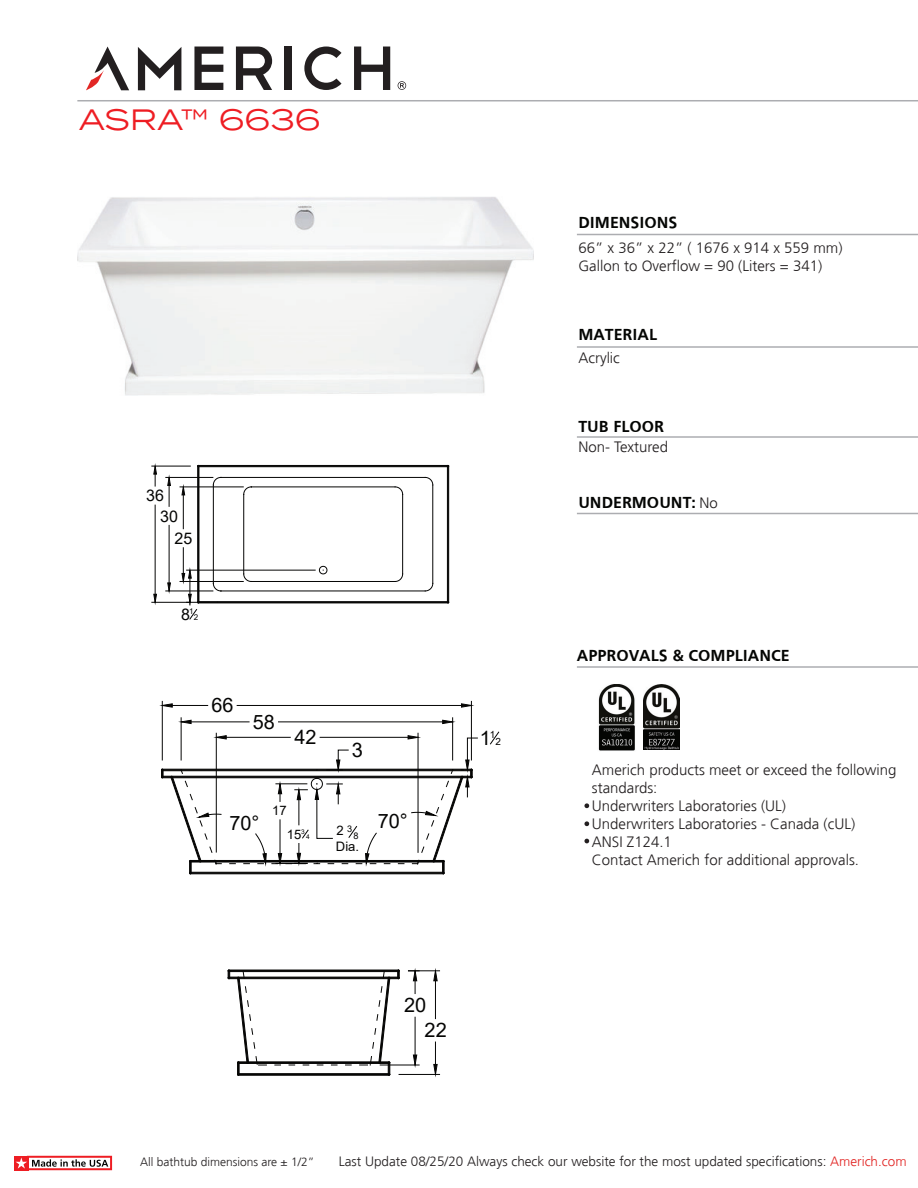
<style>
.page{position:relative;width:918px;height:1188px;background:#fff}
.page>*{position:absolute;margin:0;border:0;box-sizing:border-box;transform-origin:0 0}
.t1{font:29.4px "Termina";color:#ee1d23}
.t2{font:20.1px "Arial";color:#050504}
.t3{font:19.95px "Arial";color:#050504}
.t4{font:19.8px "Arial";color:#050504}
.t5{font:700 16.5px "Frutiger";color:#040503}
.t6{font:16.05px/20.2px "Arial";color:#050504}
.t7{font:300 15px/18px "Frutiger";color:#231f20}
.t8{font:300 13.5px "Frutiger";color:#231f20}
.t9{font:13.05px "Arial";color:#050504}
.t10{font:300 12px "Frutiger";color:#231f20}
.t11{font:9.9px "Arial";color:#050504}
.t12{font:9.15px "Arial";color:#050504}
.t13{font:7.95px "Arial";color:#050504}
.t14{font:6.45px "Arial";color:#050504}
.s1{font-weight:300;font-size:15px;color:#231f20}
.s2{color:#e22725}
</style>
<div class="page">
<svg style="left:138px;top:47px;width:43px;height:43px"></svg>
<svg style="left:194px;top:47px;width:29px;height:43px"></svg>
<svg style="left:236px;top:47px;width:36px;height:43px"></svg>
<div style="left:285px;top:47px;width:7px;height:43px;background:#231f20"></div>
<svg style="left:304px;top:47px;width:38px;height:43px"></svg>
<svg style="left:354px;top:47px;width:36px;height:43px"></svg>
<svg style="left:86px;top:46px;width:43px;height:44px"></svg>
<svg style="left:398px;top:81px;width:8px;height:9px"></svg>
<hr style="left:577px;top:234px;width:341px;height:1px;background:#acadb1">
<hr style="left:577px;top:346px;width:341px;height:2px;background:#acadb1">
<hr style="left:577px;top:436px;width:341px;height:2px;background:#acadb1">
<hr style="left:577px;top:513px;width:341px;height:1px;background:#acadb1">
<hr style="left:577px;top:666px;width:341px;height:2px;background:#acadb1">
<hr style="left:77px;top:100px;width:841px;height:1px;background:#acadb1">
<svg style="left:584px;top:803px;width:5px;height:5px"></svg>
<svg style="left:584px;top:821px;width:5px;height:5px"></svg>
<svg style="left:584px;top:839px;width:5px;height:4px"></svg>
<img style="left:77px;top:197px;width:456px;height:198px">
<hr style="left:152px;top:466px;width:38px;height:1px;background:#050504">
<hr style="left:152px;top:602px;width:38px;height:1px;background:#050504">
<hr style="left:155px;top:505px;width:1px;height:89px;background:#050504">
<svg style="left:154px;top:466px;width:3px;height:20px"></svg>
<svg style="left:154px;top:594px;width:3px;height:9px"></svg>
<hr style="left:166px;top:477px;width:47px;height:1px;background:#050504">
<hr style="left:166px;top:591px;width:47px;height:1px;background:#050504">
<hr style="left:169px;top:525px;width:1px;height:58px;background:#050504">
<svg style="left:168px;top:478px;width:2px;height:28px"></svg>
<svg style="left:168px;top:583px;width:2px;height:9px"></svg>
<hr style="left:180px;top:487px;width:63px;height:1px;background:#050504">
<hr style="left:180px;top:581px;width:63px;height:1px;background:#050504">
<svg style="left:182px;top:465px;width:267px;height:155px"></svg>
<svg style="left:490px;top:731px;width:9px;height:14px"></svg>
<hr style="left:162px;top:701px;width:1px;height:59px;background:#050504">
<hr style="left:471px;top:701px;width:1px;height:59px;background:#050504">
<hr style="left:172px;top:705px;width:36px;height:1px;background:#050504">
<hr style="left:237px;top:705px;width:224px;height:1px;background:#050504">
<svg style="left:162px;top:704px;width:10px;height:3px"></svg>
<svg style="left:461px;top:704px;width:11px;height:3px"></svg>
<hr style="left:181px;top:718px;width:1px;height:42px;background:#050504">
<hr style="left:452px;top:718px;width:1px;height:42px;background:#050504">
<hr style="left:191px;top:722px;width:58px;height:1px;background:#050504">
<hr style="left:279px;top:722px;width:164px;height:1px;background:#050504">
<svg style="left:181px;top:720px;width:10px;height:4px"></svg>
<svg style="left:443px;top:720px;width:11px;height:4px"></svg>
<hr style="left:216px;top:733px;width:1px;height:119px;background:#050504">
<hr style="left:418px;top:733px;width:1px;height:119px;background:#050504">
<svg style="left:161px;top:736px;width:317px;height:139px"></svg>
<hr style="left:408px;top:971px;width:32px;height:1px;background:#050504">
<hr style="left:399px;top:1074px;width:41px;height:1px;background:#050504">
<hr style="left:435px;top:981px;width:1px;height:38px;background:#050504">
<svg style="left:434px;top:971px;width:3px;height:10px"></svg>
<svg style="left:434px;top:1042px;width:3px;height:32px"></svg>
<hr style="left:380px;top:1065px;width:39px;height:1px;background:#050504">
<hr style="left:415px;top:1017px;width:1px;height:38px;background:#050504">
<svg style="left:408px;top:971px;width:11px;height:23px"></svg>
<svg style="left:413px;top:1055px;width:4px;height:11px"></svg>
<svg style="left:227px;top:969px;width:173px;height:107px"></svg>
<img style="left:644px;top:685px;width:36px;height:65px">
<img style="left:598px;top:684px;width:37px;height:67px">
<div style="left:14px;top:1156px;width:15px;height:14px;background:#ee1d23"></div>
<svg style="left:16px;top:1156px;width:96px;height:14px"></svg>
<h1 class="t1" style="left:79px;top:98px;width:244px">ASRA™ 6636</h1>
<p class="t6" style="left:160px;top:485px;width:19px;text-indent:-14px">36<br>30</p>
<p class="t6" style="left:174px;top:528px;width:19px">25</p>
<p class="t6" style="left:181px;top:604px;width:14px">8<sup>1</sup></p>
<p class="t13" style="left:194px;top:612px;width:6px">2</p>
<h3 class="t4" style="left:211px;top:692px;width:24px">66</h3>
<h3 class="t4" style="left:253px;top:708px;width:24px">58</h3>
<h3 class="t4" style="left:295px;top:724px;width:24px">42</h3>
<h2 class="t2" style="left:352px;top:736px;width:13px">3</h2>
<p class="t9" style="left:272px;top:802px;width:16px">17</p>
<h3 class="t4" style="left:229px;top:809px;width:32px">70°</h3>
<h3 class="t4" style="left:378px;top:808px;width:32px">70°</h3>
<p class="t9" style="left:336px;top:821px;width:17px">2 <sup>3</sup></p>
<p class="t9" style="left:287px;top:825px;width:19px">15<sup>3</sup></p>
<p class="t14" style="left:306px;top:832px;width:5px">4</p>
<p class="t12" style="left:354px;top:829px;width:7px">8</p>
<p class="t9" style="left:336px;top:838px;width:25px">Dia.</p>
<h3 class="t4" style="left:480px;top:725px;width:17px">1<sup>1</sup></h3>
<p class="t11" style="left:495px;top:735px;width:7px">2</p>
<h3 class="t3" style="left:404px;top:992px;width:24px">20</h3>
<h3 class="t3" style="left:425px;top:1017px;width:24px">22</h3>
<p class="t5" style="left:578px;top:213px;width:101px">DIMENSIONS</p>
<p class="t7" style="left:578px;top:239px;width:266px">66” x 36” x 22” ( 1676 x 914 x 559 mm)<br>Gallon to Overflow = 90 (Liters = 341)</p>
<p class="t5" style="left:578px;top:325px;width:80px">MATERIAL</p>
<p class="t7" style="left:578px;top:349px;width:43px">Acrylic</p>
<p class="t5" style="left:578px;top:417px;width:87px">TUB FLOOR</p>
<p class="t7" style="left:578px;top:439px;width:91px">Non- Textured</p>
<p class="t5" style="left:578px;top:493px;width:141px">UNDERMOUNT: <span class="s1">No</span></p>
<p class="t5" style="left:577px;top:646px;width:214px">APPROVALS &amp; COMPLIANCE</p>
<p class="t7" style="left:592px;top:761px;width:306px">Americh products meet or exceed the following standards:<br>Underwriters Laboratories (UL)<br>Underwriters Laboratories - Canada (cUL)<br>ANSI Z124.1<br>Contact Americh for additional approvals.</p>
<p class="t10" style="left:140px;top:1155px;width:176px">All bathtub dimensions are ± 1/2”</p>
<p class="t8" style="left:339px;top:1154px;width:569px">Last Update 08/25/20 Always check our website for the most updated specifications: <span class="s2">Americh.com</span></p>
</div>
